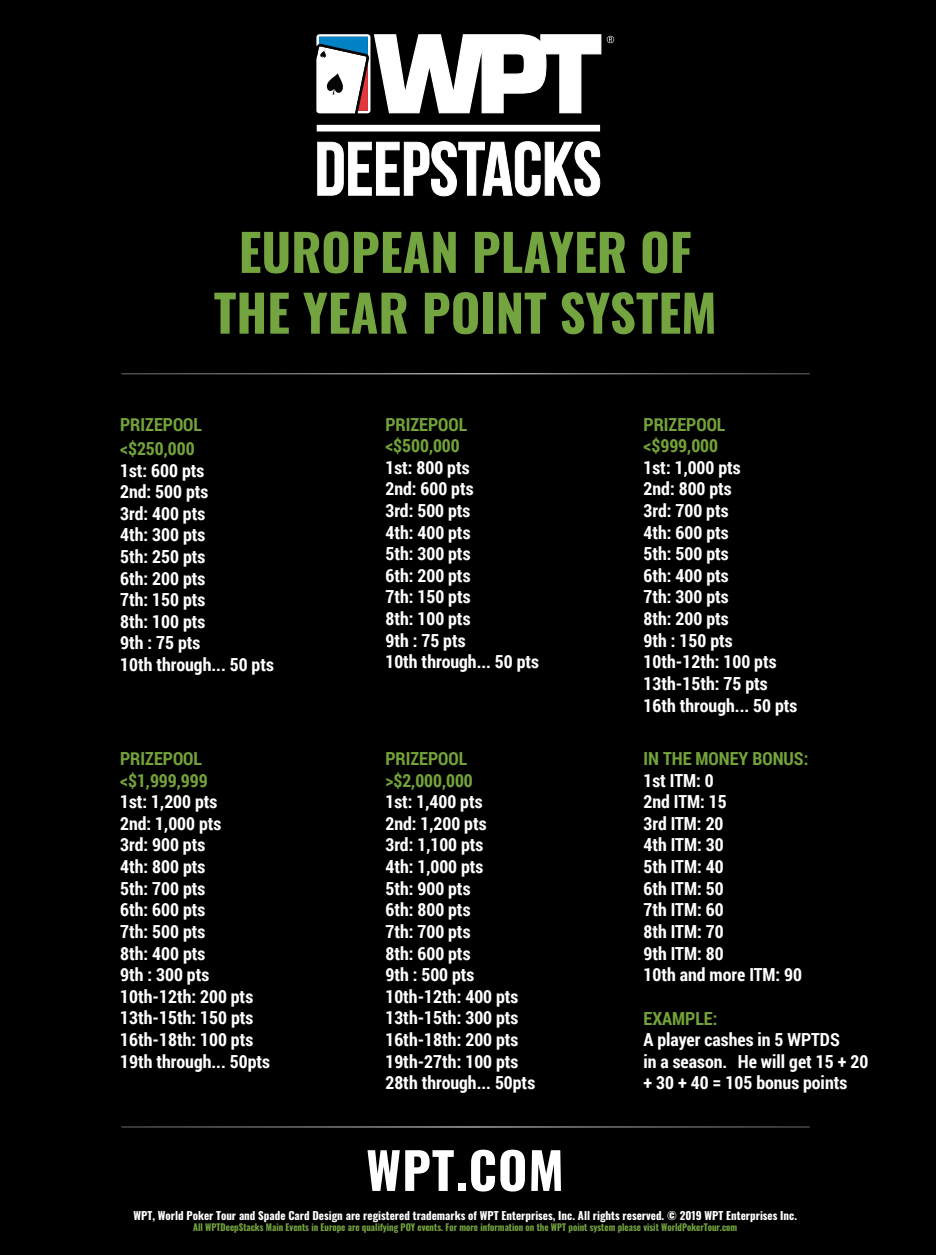
<style>
.page{position:relative;width:936px;height:1255px;background:#fff}
.page>*{position:absolute;margin:0;border:0;box-sizing:border-box;transform-origin:0 0}
.t1{font:700 50.7px/60.8px "Oswald";color:#74a440;text-align:center}
.t2{font:700 50.25px "Oswald";letter-spacing:.02em;color:#fff}
.t3{font:700 18px/21.6px "Roboto Condensed";color:#fff}
.t4{font:700 18px/21.6px "Roboto Condensed";color:#73a33a}
.t5{font:700 11.1px "Oswald";color:#fff}
.t6{font:700 9.45px "Oswald";color:#74a440;scale:.94 1}
</style>
<div class="page">
<div style="left:0;top:0;width:935px;height:1254px;background:#000"></div>
<hr style="left:121px;top:373px;width:688px;height:1px;background:#fff">
<div style="left:316px;top:125px;width:284px;height:6px;background:#fff"></div>
<svg style="left:317px;top:141px;width:283px;height:55px"></svg>
<svg style="left:316px;top:34px;width:298px;height:79px"></svg>
<hr style="left:121px;top:1126px;width:688px;height:1px;background:#fff">
<h1 class="t1" style="left:214px;top:225px;width:504px">EUROPEAN PLAYER OF<br>THE YEAR POINT SYSTEM</h1>
<p class="t4" style="left:120px;top:411px;width:83px;line-height:24.5px">PRIZEPOOL &lt;$250,000</p>
<p class="t3" style="left:120px;top:458px;width:155px">1st: 600 pts<br>2nd: 500 pts<br>3rd: 400 pts<br>4th: 300 pts<br>5th: 250 pts<br>6th: 200 pts<br>7th: 150 pts<br>8th: 100 pts<br>9th : 75 pts<br>10th through... 50 pts</p>
<p class="t4" style="left:120px;top:747px;width:89px">PRIZEPOOL &lt;$1,999,999</p>
<p class="t3" style="left:120px;top:790px;width:151px">1st: 1,200 pts<br>2nd: 1,000 pts<br>3rd: 900 pts<br>4th: 800 pts<br>5th: 700 pts<br>6th: 600 pts<br>7th: 500 pts<br>8th: 400 pts<br>9th : 300 pts<br>10th-12th: 200 pts<br>13th-15th: 150 pts<br>16th-18th: 100 pts<br>19th through... 50pts</p>
<p class="t4" style="left:385px;top:412px;width:83px">PRIZEPOOL &lt;$500,000</p>
<p class="t3" style="left:385px;top:456px;width:155px">1st: 800 pts<br>2nd: 600 pts<br>3rd: 500 pts<br>4th: 400 pts<br>5th: 300 pts<br>6th: 200 pts<br>7th: 150 pts<br>8th: 100 pts<br>9th : 75 pts<br>10th through... 50 pts</p>
<p class="t4" style="left:385px;top:747px;width:89px">PRIZEPOOL &gt;$2,000,000</p>
<p class="t3" style="left:385px;top:790px;width:151px">1st: 1,400 pts<br>2nd: 1,200 pts<br>3rd: 1,100 pts<br>4th: 1,000 pts<br>5th: 900 pts<br>6th: 800 pts<br>7th: 700 pts<br>8th: 600 pts<br>9th : 500 pts<br>10th-12th: 400 pts<br>13th-15th: 300 pts<br>16th-18th: 200 pts<br>19th-27th: 100 pts<br>28th through... 50pts</p>
<p class="t4" style="left:643px;top:412px;width:83px">PRIZEPOOL &lt;$999,000</p>
<p class="t3" style="left:643px;top:456px;width:155px">1st: 1,000 pts<br>2nd: 800 pts<br>3rd: 700 pts<br>4th: 600 pts<br>5th: 500 pts<br>6th: 400 pts<br>7th: 300 pts<br>8th: 200 pts<br>9th : 150 pts<br>10th-12th: 100 pts<br>13th-15th: 75 pts<br>16th through... 50 pts</p>
<p class="t4" style="left:643px;top:747px;width:166px">IN THE MONEY BONUS:</p>
<p class="t3" style="left:643px;top:768px;width:160px">1st ITM: 0<br>2nd ITM: 15<br>3rd ITM: 20<br>4th ITM: 30<br>5th ITM: 40<br>6th ITM: 50<br>7th ITM: 60<br>8th ITM: 70<br>9th ITM: 80<br>10th and more ITM: 90</p>
<p class="t4" style="left:643px;top:1006px;width:75px">EXAMPLE:</p>
<p class="t3" style="left:643px;top:1028px;width:226px">A player cashes in 5 WPTDS<br>in a season. He will get 15 + 20 + 30 + 40 = 105 bonus points</p>
<h2 class="t2" style="left:366px;top:1144px;width:199px">WPT.COM</h2>
<p class="t5" style="left:133px;top:1209px;width:665px">WPT, World Poker Tour and Spade Card Design are registered trademarks of WPT Enterprises, Inc. All rights reserved. © 2019 WPT Enterprises Inc.</p>
<p class="t6" style="left:193px;top:1222px;width:580px">All WPTDeepStacks Main Events in Europe are qualifying POY events. For more information on the WPT point system please visit WorldPokerTour.com</p>
</div>
